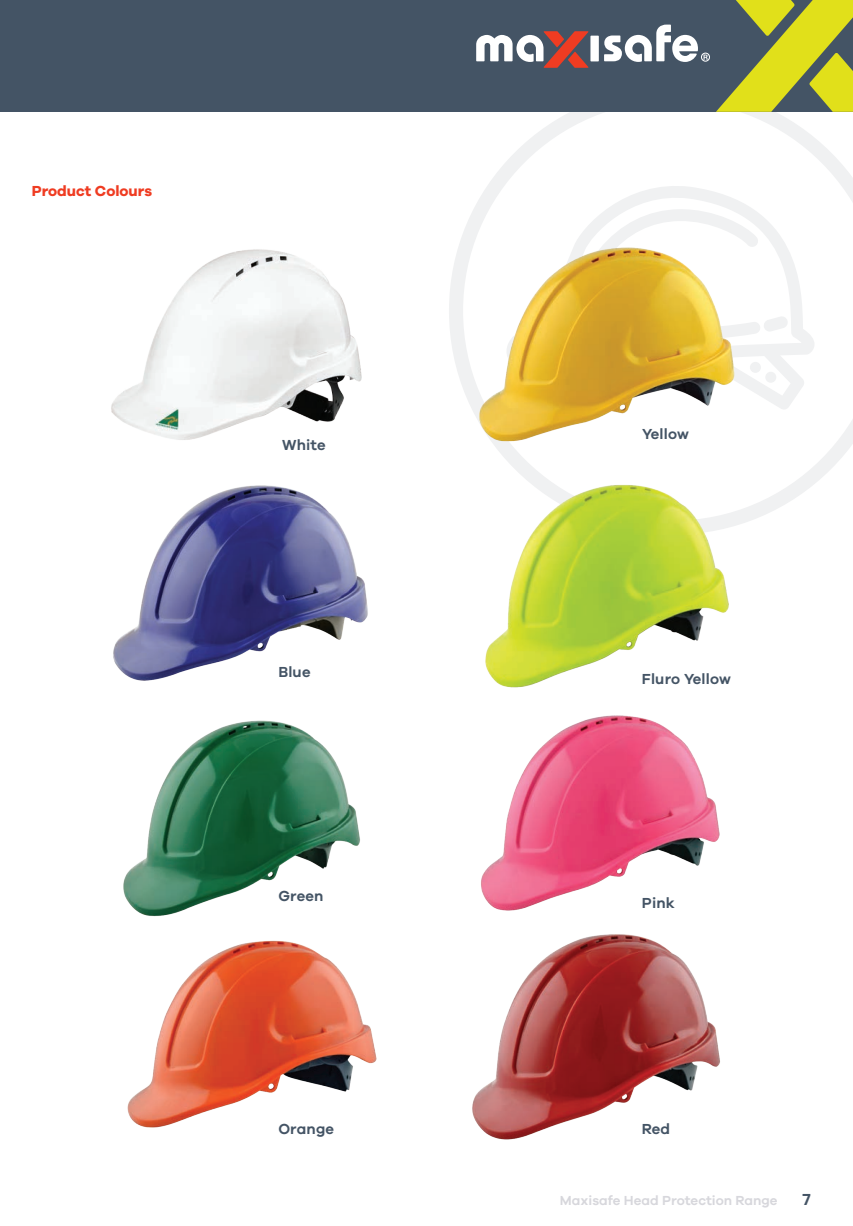
<style>
.page{position:relative;width:853px;height:1226px;background:#fff}
.page>*{position:absolute;margin:0;border:0;box-sizing:border-box;transform-origin:0 0}
.t1{font:600 16.5px "Galano Grotesque";color:#445465}
.t2{font:600 15px "Galano Grotesque";letter-spacing:.01em;color:#445465}
.t3{font:700 15px "Galano Grotesque";color:#ef3c22}
.t4{font:600 13.5px "Galano Grotesque";color:#d7d7dc}
</style>
<div class="page">
<svg style="left:449px;top:112px;width:404px;height:414px"></svg>
<img style="left:472px;top:934px;width:248px;height:206px">
<div style="left:0;top:0;width:853px;height:112px;background:#445465"></div>
<img style="left:127px;top:940px;width:250px;height:188px">
<img style="left:123px;top:720px;width:237px;height:197px">
<img style="left:113px;top:485px;width:255px;height:196px">
<img style="left:474px;top:241px;width:277px;height:211px">
<img style="left:481px;top:715px;width:239px;height:196px">
<img style="left:111px;top:249px;width:250px;height:191px">
<img style="left:462px;top:478px;width:270px;height:210px">
<svg style="left:476px;top:0;width:377px;height:112px"></svg>
<p class="t3" style="left:32px;top:182px;width:122px">Product Colours</p>
<p class="t2" style="left:282px;top:436px;width:45px">White</p>
<p class="t2" style="left:278px;top:663px;width:34px">Blue</p>
<p class="t2" style="left:278px;top:887px;width:46px">Green</p>
<p class="t2" style="left:278px;top:1120px;width:57px">Orange</p>
<p class="t2" style="left:642px;top:425px;width:48px">Yellow</p>
<p class="t2" style="left:642px;top:670px;width:90px">Fluro Yellow</p>
<p class="t2" style="left:642px;top:894px;width:34px">Pink</p>
<p class="t2" style="left:642px;top:1120px;width:30px">Red</p>
<p class="t4" style="left:560px;top:1192px;width:219px">Maxisafe Head Protection Range</p>
<p class="t1" style="left:802px;top:1190px;width:10px">7</p>
</div>
